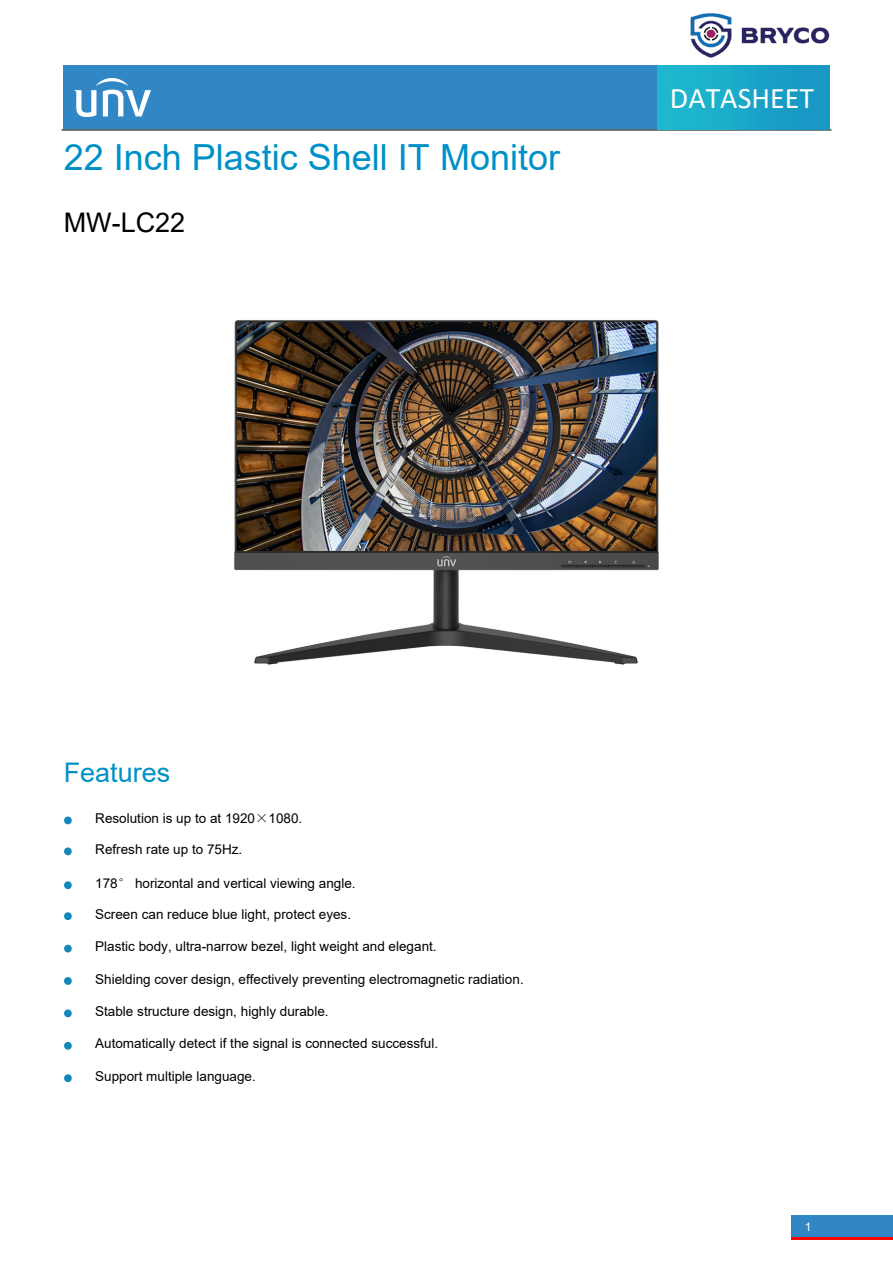
<style>
.page{position:relative;width:893px;height:1263px;background:#fff}
.page>*{position:absolute;margin:0;border:0;box-sizing:border-box;transform-origin:0 0}
.t1{font:36px "Arial";color:#0090c8}
.t2{font:30px "Calibri";color:#fff}
.t3{font:27px "Arial";color:#0090c8}
.t4{font:27px "Arial";color:#000}
.t5{font:13.5px "Arial";color:#000}
.t6{font:12px "Arial";color:#fff}
.s1{font-family:"Sim Sun"}
</style>
<div class="page">
<hr style="left:62px;top:129px;width:769px;height:1px;background:#000">
<div style="left:792px;top:1219px;width:101px;height:21px;background:#f00"></div>
<div style="left:792px;top:1216px;width:101px;height:21px;background:#3186c5"></div>
<div style="left:64px;top:65px;width:625px;height:64px;background:#3186c5"></div>
<div style="left:658px;top:65px;width:171px;height:64px;background:linear-gradient(to right,#1ebbcf,#1794c3)"></div>
<img style="left:75px;top:79px;width:75px;height:37px">
<img style="left:234px;top:320px;width:425px;height:345px">
<svg style="left:64px;top:816px;width:8px;height:8px"></svg>
<svg style="left:64px;top:847px;width:8px;height:8px"></svg>
<svg style="left:64px;top:881px;width:8px;height:8px"></svg>
<svg style="left:64px;top:912px;width:8px;height:8px"></svg>
<svg style="left:64px;top:945px;width:8px;height:7px"></svg>
<svg style="left:64px;top:977px;width:8px;height:8px"></svg>
<svg style="left:64px;top:1009px;width:8px;height:8px"></svg>
<svg style="left:64px;top:1042px;width:8px;height:8px"></svg>
<svg style="left:64px;top:1074px;width:8px;height:8px"></svg>
<img style="left:684px;top:13px;width:146px;height:54px">
<h1 class="t1" style="left:64px;top:133px;width:498px">22 Inch Plastic Shell IT Monitor</h1>
<h3 class="t4" style="left:64px;top:203px;width:123px">MW-LC22</h3>
<h2 class="t2" style="left:670px;top:77px;width:146px">DATASHEET</h2>
<h3 class="t3" style="left:64px;top:754px;width:108px">Features</h3>
<p class="t5" style="left:95px;top:809px;width:209px">Resolution is up to at 1920<span class="s1">×</span>1080.</p>
<p class="t5" style="left:95px;top:840px;width:149px">Refresh rate up to 75Hz.</p>
<p class="t5" style="left:95px;top:874px;width:262px">178<span class="s1">°</span> horizontal and vertical viewing angle.</p>
<p class="t5" style="left:95px;top:905px;width:257px">Screen can reduce blue light, protect eyes.</p>
<p class="t5" style="left:95px;top:937px;width:343px">Plastic body, ultra-narrow bezel, light weight and elegant.</p>
<p class="t5" style="left:95px;top:969px;width:430px">Shielding cover design, effectively preventing electromagnetic radiation.</p>
<p class="t5" style="left:95px;top:1002px;width:235px">Stable structure design, highly durable.</p>
<p class="t5" style="left:95px;top:1034px;width:344px">Automatically detect if the signal is connected successful.</p>
<p class="t5" style="left:95px;top:1067px;width:162px">Support multiple language.</p>
<p class="t6" style="left:805px;top:1218px;width:8px">1</p>
</div>
